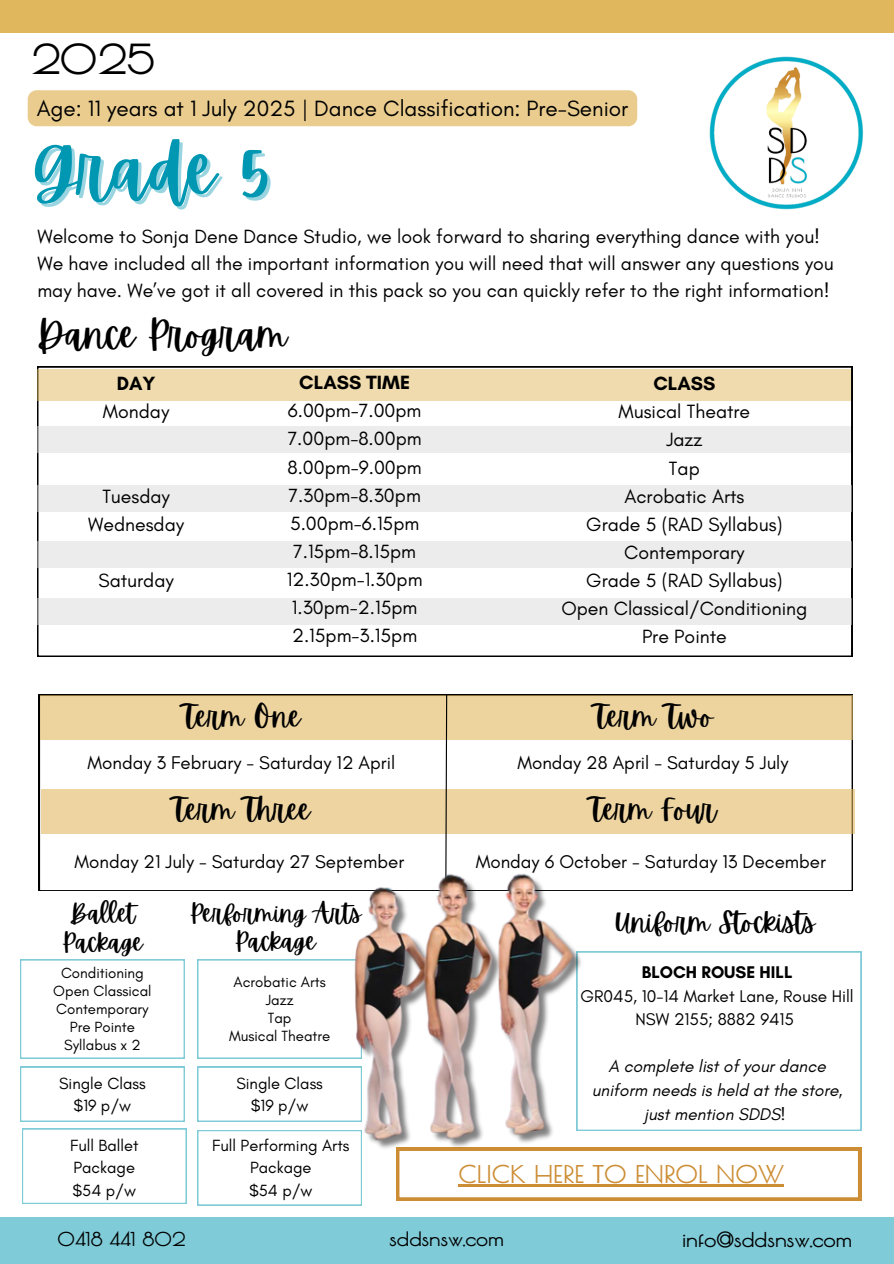
<style>
.page{position:relative;width:894px;height:1264px;background:#fff}
.page>*{position:absolute;margin:0;border:0;box-sizing:border-box;transform-origin:0 0}
.t1{font:73.05px "Apricots";color:#0097b2}
.t2{font:700 40.5px "Poiret One";color:#000}
.t3{font:38.55px "Apricots";color:#000}
.t4{font:29.7px "Apricots";color:#010101}
.t5{font:27.75px "Apricots";color:#000}
.t6{font:25.05px/28.2px "Apricots";color:#000;text-align:center}
.t7{font:700 24px "Poiret One";color:#cc8d34}
.t8{font:22.5px "Glacial Indifference";color:#000}
.t9{font:700 20.1px "Poiret One";color:#000}
.t10{font:19.5px/28.2px "Glacial Indifference";color:#000;text-align:center}
.t11{font:700 19.5px "Glacial Indifference";color:#000}
.t12{font:700 19.5px "Poiret One";color:#000}
.t13{font:700 18.9px "Poiret One";color:#000}
.t14{font:18.75px "Glacial Indifference";color:#000}
.t15{font:italic 17.25px/23.7px "Glacial Indifference";color:#000;text-align:center}
.t16{font:17.25px/23.7px "Glacial Indifference";color:#000;text-align:center}
.t17{font:700 17.25px "Glacial Indifference";color:#000}
.t18{font:16.5px/22.5px "Glacial Indifference";color:#000;text-align:center}
.t19{font:15px/18px "Glacial Indifference";color:#000;text-align:center}
</style>
<div class="page">
<div style="left:0;top:0;width:893px;height:33px;background:#e1b75e"></div>
<svg style="left:37px;top:366px;width:814px;height:290px"></svg>
<div style="left:37px;top:427px;width:813px;height:26px;background:#ececec"></div>
<div style="left:37px;top:369px;width:813px;height:31px;background:#f0dbae"></div>
<div style="left:37px;top:485px;width:814px;height:26px;background:#ececec"></div>
<div style="left:37px;top:598px;width:814px;height:26px;background:#ececec"></div>
<div style="left:37px;top:541px;width:814px;height:26px;background:#ececec"></div>
<div style="left:28px;top:90px;width:609px;height:36px;background:#eacc8e;border-radius:9px"></div>
<img style="left:709px;top:56px;width:155px;height:154px">
<div style="left:0;top:1216px;width:893px;height:47px;background:#80cbd8"></div>
<svg style="left:396px;top:1147px;width:464px;height:53px"></svg>
<hr style="left:458px;top:1184px;width:326px;height:2px;background:#cc8d34">
<svg style="left:20px;top:959px;width:164px;height:99px"></svg>
<svg style="left:20px;top:1066px;width:164px;height:55px"></svg>
<svg style="left:197px;top:959px;width:135px;height:99px"></svg>
<svg style="left:22px;top:1128px;width:164px;height:75px"></svg>
<svg style="left:197px;top:1066px;width:135px;height:55px"></svg>
<svg style="left:197px;top:1130px;width:164px;height:75px"></svg>
<svg style="left:595px;top:951px;width:266px;height:179px"></svg>
<svg style="left:39px;top:695px;width:813px;height:195px"></svg>
<div style="left:40px;top:695px;width:812px;height:44px;background:#edd39e"></div>
<div style="left:41px;top:789px;width:813px;height:44px;background:#edd4a0"></div>
<svg style="left:444px;top:694px;width:3px;height:127px"></svg>
<img style="left:332px;top:821px;width:263px;height:351px">
<h2 class="t2" style="left:31px;top:35px;width:125px">2025</h2>
<p class="t8" style="left:37px;top:95px;width:593px">Age: 11 years at 1 July 2025 | Dance Classification: Pre-Senior</p>
<h1 class="t1" style="left:31px;top:127px;width:239px">Grade 5</h1>
<p class="t10" style="left:37px;top:223px;width:797px;line-height:27px;text-align:left">Welcome to Sonja Dene Dance Studio, we look forward to sharing everything dance with you!<br>We have included all the important information you will need that will answer any questions you may have. We’ve got it all covered in this pack so you can quickly refer to the right information!</p>
<h3 class="t3" style="left:37px;top:312px;width:252px">Dance Program</h3>
<p class="t11" style="left:117px;top:371px;width:40px">DAY</p>
<p class="t10" style="left:103px;top:397px;width:68px">Monday</p>
<p class="t10" style="left:88px;top:481px;width:97px">Tuesday<br>Wednesday</p>
<p class="t10" style="left:98px;top:566px;width:77px">Saturday</p>
<p class="t11" style="left:299px;top:370px;width:112px">CLASS TIME</p>
<p class="t10" style="left:287px;top:396px;width:137px">6.00pm-7.00pm<br>7.00pm-8.00pm<br>8.00pm-9.00pm<br>7.30pm-8.30pm<br>5.00pm-6.15pm<br>7.15pm-8.15pm<br>12.30pm-1.30pm<br>1.30pm-2.15pm<br>2.15pm-3.15pm</p>
<h3 class="t4" style="left:182px;top:699px;width:120px">Term One</h3>
<p class="t14" style="left:87px;top:751px;width:309px">Monday 3 February - Saturday 12 April</p>
<h3 class="t4" style="left:172px;top:792px;width:139px">Term Three</h3>
<p class="t14" style="left:74px;top:850px;width:331px">Monday 21 July - Saturday 27 September</p>
<p class="t6" style="left:62px;top:900px;width:83px">Ballet<br>Package</p>
<p class="t6" style="left:189px;top:899px;width:173px">Performing Arts<br>Package</p>
<p class="t19" style="left:229px;top:972px;width:103px">Acrobatic Arts<br>Jazz<br>Tap<br>Musical Theatre</p>
<p class="t18" style="left:236px;top:1071px;width:88px">Single Class $19 p/w</p>
<p class="t19" style="left:53px;top:963px;width:100px">Conditioning<br>Open Classical<br>Contemporary<br>Pre Pointe<br>Syllabus x 2</p>
<p class="t18" style="left:59px;top:1071px;width:88px">Single Class $19 p/w</p>
<p class="t18" style="left:70px;top:1133px;width:70px;text-align:left">Full Ballet<br>Package $54 p/w</p>
<p class="t18" style="left:212px;top:1133px;width:139px">Full Performing Arts<br>Package<br>$54 p/w</p>
<p class="t11" style="left:653px;top:371px;width:64px">CLASS</p>
<p class="t10" style="left:561px;top:397px;width:247px">Musical Theatre<br>Jazz<br>Tap<br>Acrobatic Arts<br>Grade 5 (RAD Syllabus)<br>Contemporary<br>Grade 5 (RAD Syllabus)<br>Open Classical/Conditioning<br>Pre Pointe</p>
<h3 class="t4" style="left:593px;top:699px;width:121px">Term Two</h3>
<p class="t14" style="left:517px;top:751px;width:272px">Monday 28 April - Saturday 5 July</p>
<h3 class="t4" style="left:589px;top:792px;width:128px">Term Four</h3>
<p class="t14" style="left:475px;top:850px;width:351px">Monday 6 October - Saturday 13 December</p>
<h3 class="t5" style="left:614px;top:905px;width:202px">Uniform Stockists</h3>
<p class="t17" style="left:641px;top:961px;width:152px">BLOCH ROUSE HILL</p>
<p class="t16" style="left:580px;top:983px;width:274px">GR045, 10-14 Market Lane, Rouse Hill<br>NSW 2155; 8882 9415</p>
<p class="t15" style="left:591px;top:1054px;width:252px">A complete list of your dance uniform needs is held at the store, just mention SDDS!</p>
<p class="t7" style="left:458px;top:1159px;width:327px">CLICK HERE TO ENROL NOW</p>
<p class="t13" style="left:58px;top:1227px;width:129px">0418 441 802</p>
<p class="t12" style="left:389px;top:1227px;width:116px">sddsnsw.com</p>
<p class="t9" style="left:681px;top:1227px;width:172px">info@sddsnsw.com</p>
</div>
